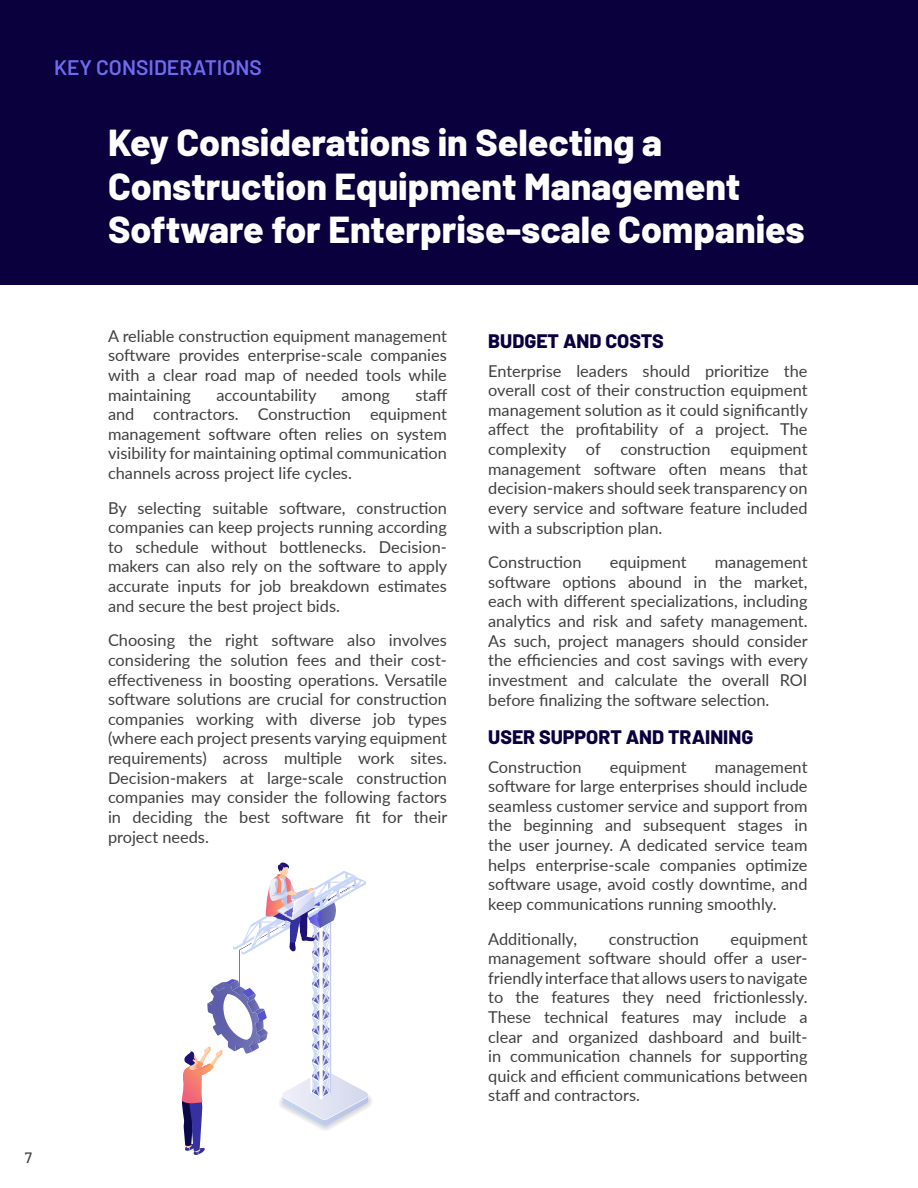
<style>
.page{position:relative;width:918px;height:1188px;background:#fff}
.page>*{position:absolute;margin:0;border:0;box-sizing:border-box;transform-origin:0 0}
.t1{font:800 37.5px/43.5px "Barlow";color:#fff}
.t2{font:600 21px "Barlow";color:#706bed}
.t3{font:800 19.5px "Barlow";color:#09003d}
.t4{font:16.35px/19.6px "Lato";color:#404040;text-align:justify}
.t5{font:500 15px "Barlow";color:#404040}
</style>
<div class="page">
<div style="left:0;top:0;width:918px;height:285px;background:#09003d"></div>
<svg style="left:182px;top:862px;width:190px;height:293px"></svg>
<img style="left:233px;top:875px;width:133px;height:77px">
<p class="t2" style="left:54px;top:52px;width:209px">KEY CONSIDERATIONS</p>
<h1 class="t1" style="left:108px;top:118px;width:698px">Key Considerations in Selecting a<br>Construction Equipment Management<br>Software for Enterprise-scale Companies</h1>
<p class="t5" style="left:25px;top:1147px;width:9px">7</p>
<p class="t4" style="left:108px;top:325px;width:340px">A reliable construction equipment management software provides enterprise-scale companies with a clear road map of needed tools while maintaining</p>
<p class="t4" style="left:217px;top:384px;width:101px">accountability</p>
<p class="t4" style="left:342px;top:384px;width:50px">among</p>
<p class="t4" style="left:108px;top:384px;width:341px;text-indent:307px">staff and contractors. Construction equipment management software often relies on system visibility for maintaining optimal communication channels across project life cycles.</p>
<p class="t4" style="left:108px;top:497px;width:341px">By selecting suitable software, construction companies can keep projects running according to schedule without bottlenecks. Decision&shy;makers can also rely on the software to apply accurate inputs for job breakdown estimates and secure the best project bids.</p>
<p class="t4" style="left:108px;top:630px;width:341px">Choosing the right software also involves considering the solution fees and their cost&shy;effectiveness in boosting operations. Versatile software solutions are crucial for construction companies working with diverse job types (where each project presents varying equipment requirements) across multiple work sites.<br>Decision-makers at large-scale construction companies may consider the following factors in deciding the best software fit for their project needs.</p>
<p class="t3" style="left:488px;top:326px;width:177px">BUDGET AND COSTS</p>
<p class="t4" style="left:488px;top:360px;width:321px">Enterprise leaders should prioritize the overall cost of their construction equipment management solution as it could significantly affect the profitability of a project. The complexity of construction equipment management software often means that decision-makers should seek transparency on every service and software feature included with a subscription plan.</p>
<p class="t4" style="left:488px;top:552px;width:95px">Construction</p>
<p class="t4" style="left:610px;top:552px;width:78px">equipment</p>
<p class="t4" style="left:488px;top:552px;width:321px;text-indent:227px">management software options abound in the market, each with different specializations, including analytics and risk and safety management.<br>As such, project managers should consider the efficiencies and cost savings with every investment and calculate the overall ROI before finalizing the software selection.</p>
<p class="t3" style="left:488px;top:722px;width:267px">USER SUPPORT AND TRAINING</p>
<p class="t4" style="left:488px;top:756px;width:95px">Construction</p>
<p class="t4" style="left:610px;top:756px;width:78px">equipment</p>
<p class="t4" style="left:488px;top:756px;width:321px;text-indent:227px">management software for large enterprises should include seamless customer service and support from the beginning and subsequent stages in the user journey. A dedicated service team helps enterprise-scale companies optimize software usage, avoid costly downtime, and keep communications running smoothly.</p>
<p class="t4" style="left:488px;top:928px;width:90px">Additionally,</p>
<p class="t4" style="left:609px;top:928px;width:92px">construction</p>
<p class="t4" style="left:488px;top:928px;width:321px;text-indent:242px">equipment management software should offer a user&shy;friendly interface that allows users to navigate to the features they need frictionlessly.<br>These technical features may include a clear and organized dashboard and built&shy;in communication channels for supporting quick and efficient communications between staff and contractors.</p>
</div>
